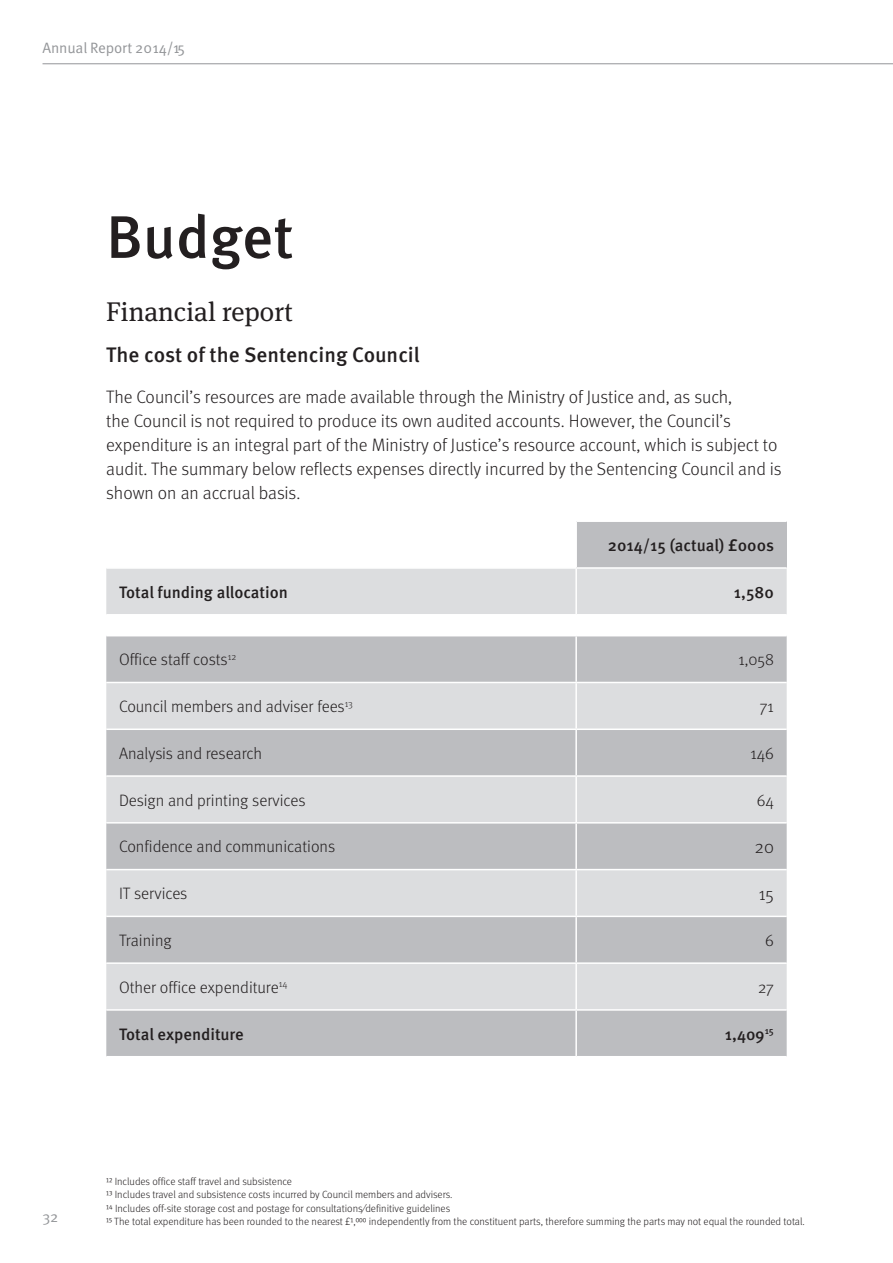
<style>
.page{position:relative;width:893px;height:1263px;background:#fff}
.page>*{position:absolute;margin:0;border:0;box-sizing:border-box;transform-origin:0 0}
.H0{font:500 60px "Meta OT";color:#231f20}
.Heading1{font:27px "Meta Serif OT";color:#231f20}
.Heading2{font:500 21px "Meta OT";color:#231f20}
.Body_text{font:300 18px/24px "Meta OT";color:#231f20}
.Body_text-2{font:300 16.5px "Meta OT";color:#231f20}
.t1{font:500 16.5px "Meta OT";color:#231f20}
.t2{font:15px "Meta OT Norm";letter-spacing:-.01em;color:#939598}
.footnotes{font:300 10.5px "Meta OT";color:#231f20}
</style>
<div class="page">
<hr style="left:43px;top:63px;width:850px;height:1px;background:#939598">
<div style="left:576px;top:521px;width:211px;height:47px;background:#bcbdc0"></div>
<div style="left:106px;top:569px;width:681px;height:45px;background:#dcdddf"></div>
<div style="left:106px;top:636px;width:681px;height:420px;background:#bcbdc0"></div>
<svg style="left:106px;top:683px;width:681px;height:326px;background:#cecfd2"></svg>
<hr style="left:576px;top:520px;width:211px;height:2px;background:#fff">
<hr style="left:576px;top:567px;width:211px;height:2px;background:#fff">
<hr style="left:106px;top:682px;width:470px;height:1px;background:#fff">
<hr style="left:576px;top:682px;width:211px;height:1px;background:#fff">
<hr style="left:106px;top:728px;width:470px;height:2px;background:#fff">
<hr style="left:576px;top:728px;width:211px;height:2px;background:#fff">
<hr style="left:106px;top:775px;width:470px;height:2px;background:#fff">
<hr style="left:576px;top:775px;width:211px;height:2px;background:#fff">
<hr style="left:106px;top:822px;width:470px;height:1px;background:#fff">
<hr style="left:576px;top:822px;width:211px;height:1px;background:#fff">
<hr style="left:106px;top:869px;width:470px;height:1px;background:#fff">
<hr style="left:576px;top:869px;width:211px;height:1px;background:#fff">
<hr style="left:106px;top:916px;width:470px;height:1px;background:#fff">
<hr style="left:576px;top:916px;width:211px;height:1px;background:#fff">
<hr style="left:106px;top:962px;width:470px;height:2px;background:#fff">
<hr style="left:576px;top:962px;width:211px;height:2px;background:#fff">
<hr style="left:106px;top:1009px;width:470px;height:2px;background:#fff">
<hr style="left:576px;top:1009px;width:211px;height:2px;background:#fff">
<hr style="left:575px;top:522px;width:2px;height:45px;background:#fff">
<hr style="left:575px;top:569px;width:2px;height:45px;background:#fff">
<hr style="left:575px;top:636px;width:2px;height:46px;background:#fff">
<hr style="left:575px;top:683px;width:2px;height:45px;background:#fff">
<hr style="left:575px;top:730px;width:2px;height:45px;background:#fff">
<hr style="left:575px;top:777px;width:2px;height:45px;background:#fff">
<hr style="left:575px;top:823px;width:2px;height:46px;background:#fff">
<hr style="left:575px;top:870px;width:2px;height:46px;background:#fff">
<hr style="left:575px;top:917px;width:2px;height:45px;background:#fff">
<hr style="left:575px;top:964px;width:2px;height:45px;background:#fff">
<hr style="left:575px;top:1011px;width:2px;height:45px;background:#fff">
<p class="t2" style="left:43px;top:39px;width:144px">Annual Report 2014/15</p>
<p class="H0" style="left:106px;top:202px;width:189px">Budget</p>
<p class="Heading1" style="left:106px;top:296px;width:188px">Financial report</p>
<p class="Heading2" style="left:106px;top:342px;width:315px">The cost of the Sentencing Council</p>
<p class="Body_text" style="left:106px;top:385px;width:677px">The Council’s resources are made available through the Ministry of Justice and, as such,<br>the Council is not required to produce its own audited accounts. However, the Council’s expenditure is an integral part of the Ministry of Justice’s resource account, which is subject to audit. The summary below reflects expenses directly incurred by the Sentencing Council and is shown on an accrual basis.</p>
<p class="t1" style="left:608px;top:535px;width:168px">2014/15 (actual) £000s</p>
<p class="t1" style="left:119px;top:582px;width:171px">Total funding allocation</p>
<p class="t1" style="left:734px;top:582px;width:41px">1,580</p>
<p class="Body_text-2" style="left:119px;top:650px;width:119px">Office staff costs<sup>12</sup></p>
<p class="Body_text-2" style="left:738px;top:650px;width:37px">1,058</p>
<p class="Body_text-2" style="left:119px;top:697px;width:235px">Council members and adviser fees<sup>13</sup></p>
<p class="Body_text-2" style="left:760px;top:697px;width:15px">71</p>
<p class="Body_text-2" style="left:119px;top:743px;width:144px">Analysis and research</p>
<p class="Body_text-2" style="left:751px;top:743px;width:25px">146</p>
<p class="Body_text-2" style="left:119px;top:790px;width:188px">Design and printing services</p>
<p class="Body_text-2" style="left:757px;top:790px;width:19px">64</p>
<p class="Body_text-2" style="left:119px;top:837px;width:218px">Confidence and communications</p>
<p class="Body_text" style="left:755px;top:835px;width:21px">20</p>
<p class="Body_text-2" style="left:119px;top:884px;width:70px">IT services</p>
<p class="Body_text" style="left:759px;top:882px;width:17px">15</p>
<p class="Body_text-2" style="left:119px;top:931px;width:54px">Training</p>
<p class="Body_text-2" style="left:765px;top:931px;width:10px">6</p>
<p class="Body_text-2" style="left:119px;top:977px;width:170px">Other office expenditure<sup>14</sup></p>
<p class="Body_text-2" style="left:758px;top:977px;width:17px">27</p>
<p class="t1" style="left:119px;top:1024px;width:126px">Total expenditure</p>
<p class="t1" style="left:725px;top:1024px;width:50px">1,409<sup>15</sup></p>
<p class="t2" style="left:43px;top:1208px;width:17px">32</p>
<p class="footnotes" style="left:106px;top:1175px;width:187px">12 Includes office staff travel and subsistence</p>
<p class="footnotes" style="left:106px;top:1189px;width:348px">13 Includes travel and subsistence costs incurred by Council members and advisers.</p>
<p class="footnotes" style="left:106px;top:1202px;width:345px">14 Includes off-site storage cost and postage for consultations/definitive guidelines</p>
<p class="footnotes" style="left:106px;top:1216px;width:700px">15 The total expenditure has been rounded to the nearest £1,000 independently from the constituent parts, therefore summing the parts may not equal the rounded total.</p>
</div>
